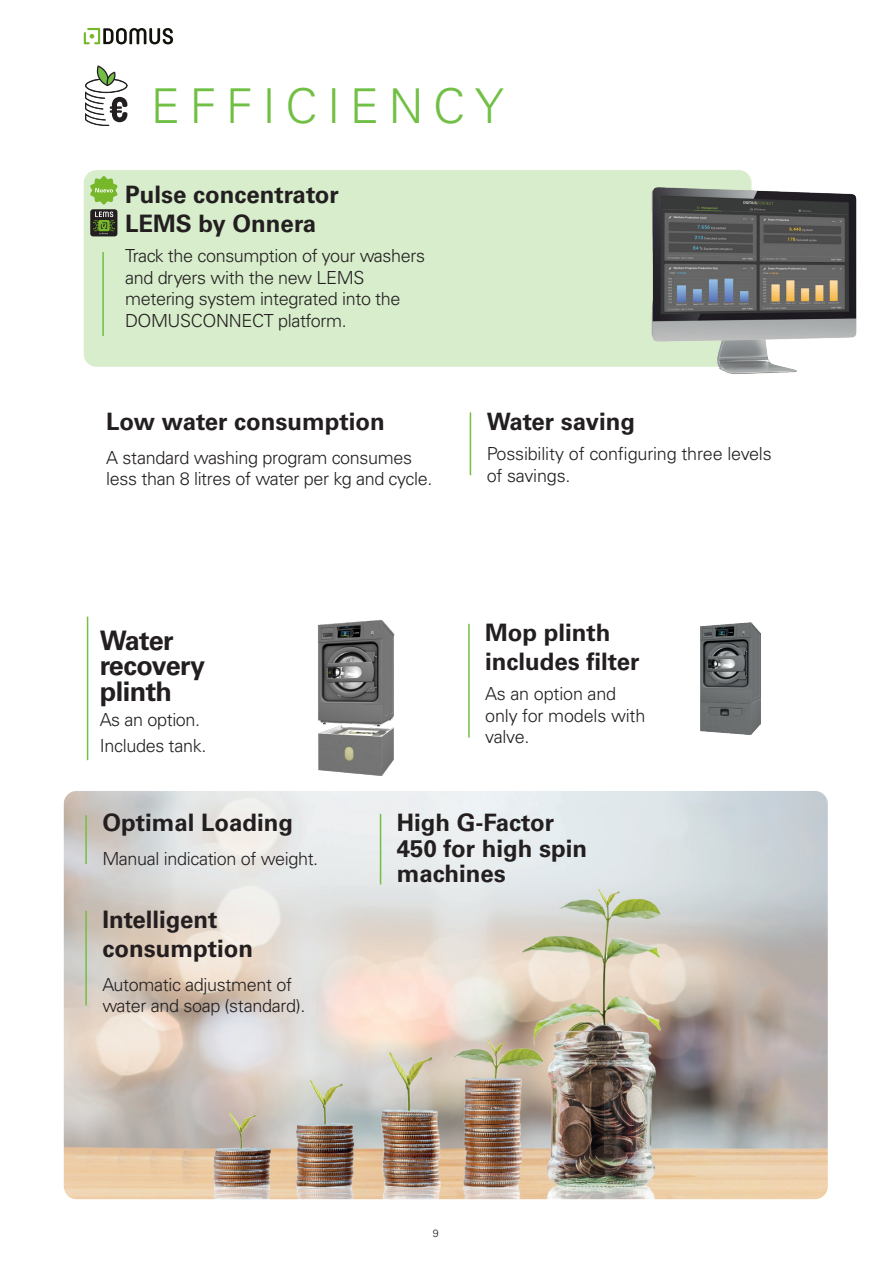
<style>
.page{position:relative;width:893px;height:1263px;background:#fff}
.page>*{position:absolute;margin:0;border:0;box-sizing:border-box;transform-origin:0 0}
.t1{font:300 48px "Univers LT Std";letter-spacing:.2em;color:#71bf44}
.t2{font:700 27px/25.5px "Univers LT Std";letter-spacing:-.02em;color:#231f20}
._16p_black_-_Title_spects{font:700 24px/28.8px "Univers LT Std";color:#231f20}
._16p_black_-_Title_spects-2{font:300 18px/21.6px "Univers LT Std";letter-spacing:-.02em;color:#231f20}
.t3{font:300 10.5px "Univers LT Std";color:#231f20}
</style>
<div class="page">
<svg style="left:84px;top:28px;width:89px;height:16px"></svg>
<img style="left:64px;top:791px;width:764px;height:408px">
<img style="left:700px;top:623px;width:60px;height:112px">
<img style="left:299px;top:619px;width:112px;height:175px">
<div style="left:84px;top:170px;width:667px;height:197px;background:#d7edcb;border-radius:13px"></div>
<hr style="left:87px;top:617px;width:1px;height:143px;background:#71bf44">
<hr style="left:468px;top:624px;width:2px;height:113px;background:#71bf44">
<svg style="left:85px;top:65px;width:43px;height:61px"></svg>
<hr style="left:102px;top:252px;width:2px;height:84px;background:#71bf44">
<hr style="left:380px;top:814px;width:1px;height:70px;background:#71bf44">
<hr style="left:85px;top:911px;width:2px;height:94px;background:#71bf44">
<hr style="left:85px;top:815px;width:2px;height:49px;background:#71bf44">
<hr style="left:470px;top:412px;width:1px;height:63px;background:#71bf44">
<svg style="left:90px;top:176px;width:27px;height:28px"></svg>
<div style="left:90px;top:209px;width:27px;height:27px;background:#231f20;border-radius:3px"></div>
<svg style="left:93px;top:212px;width:22px;height:23px"></svg>
<img style="left:615px;top:173px;width:242px;height:201px">
<h1 class="t1" style="left:151px;top:77px;width:355px">EFFICIENCY</h1>
<p class="_16p_black_-_Title_spects" style="left:125px;top:181px;width:215px">Pulse concentrator<br>LEMS by Onnera</p>
<p class="_16p_black_-_Title_spects-2" style="left:125px;top:245px;width:302px">Track the consumption of your washers and dryers with the new LEMS metering system integrated into the<br>DOMUSCONNECT platform.</p>
<p class="_16p_black_-_Title_spects" style="left:106px;top:407px;width:280px">Low water consumption</p>
<p class="_16p_black_-_Title_spects-2" style="left:106px;top:447px;width:328px">A standard washing program consumes less than 8 litres of water per kg and cycle.</p>
<p class="t2" style="left:100px;top:627px;width:107px">Water recovery plinth</p>
<p class="_16p_black_-_Title_spects-2" style="left:100px;top:707px;width:108px;line-height:25.5px">As an option.<br>Includes tank.</p>
<p class="_16p_black_-_Title_spects" style="left:487px;top:407px;width:150px">Water saving</p>
<p class="_16p_black_-_Title_spects-2" style="left:487px;top:443px;width:287px">Possibility of configuring three levels of savings.</p>
<p class="_16p_black_-_Title_spects" style="left:485px;top:618px;width:156px">Mop plinth includes filter</p>
<p class="_16p_black_-_Title_spects-2" style="left:485px;top:683px;width:162px">As an option and only for models with valve.</p>
<p class="_16p_black_-_Title_spects" style="left:102px;top:809px;width:192px">Optimal Loading</p>
<p class="_16p_black_-_Title_spects-2" style="left:102px;top:848px;width:217px">Manual indication of weight.</p>
<p class="_16p_black_-_Title_spects" style="left:102px;top:905px;width:152px">Intelligent consumption</p>
<p class="_16p_black_-_Title_spects-2" style="left:102px;top:974px;width:205px;line-height:21px">Automatic adjustment of water and soap (standard).</p>
<p class="_16p_black_-_Title_spects" style="left:397px;top:810px;width:192px;line-height:25.5px">High G-Factor<br>450 for high spin machines</p>
<p class="t3" style="left:433px;top:1227px;width:7px">9</p>
</div>
